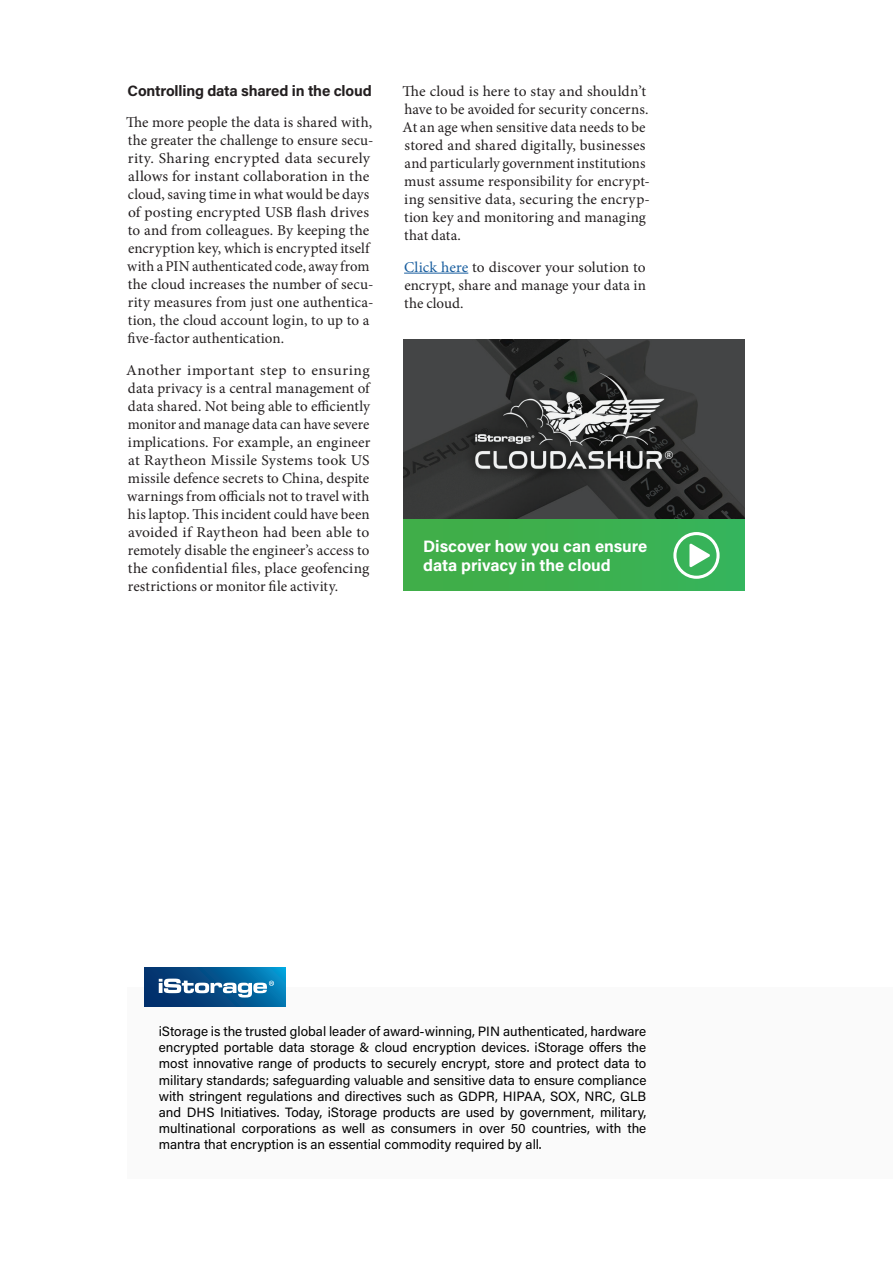
<style>
.page{position:relative;width:893px;height:1263px;background:#fff}
.page>*{position:absolute;margin:0;border:0;box-sizing:border-box;transform-origin:0 0}
.t1{font:700 16.5px/19.8px "Acumin Pro";color:#fff}
.t2{font:15px/18px "Minion Pro";letter-spacing:.005em;color:#231f20}
.t3{font:15px/18px "Minion Pro";letter-spacing:.005em;color:#231f20;text-align:justify;scale:1.04 1}
.t4{font:700 15px "Acumin Pro";letter-spacing:-.01em;color:#231f20}
.t5{font:13.5px/16.2px "Acumin Pro";color:#000;text-align:justify}
.s1{color:#175d9e}
</style>
<div class="page">
<hr style="left:404px;top:273px;width:64px;height:1px;background:#175d9e">
<img style="left:404px;top:340px;width:340px;height:180px">
<div style="left:404px;top:520px;width:340px;height:71px;background:linear-gradient(to right,#42ad45,#36b45a)"></div>
<svg style="left:673px;top:532px;width:47px;height:47px"></svg>
<div style="left:128px;top:987px;width:765px;height:191px;background:#fafafa"></div>
<svg style="left:145px;top:967px;width:141px;height:40px;background:#03548e"></svg>
<svg style="left:159px;top:978px;width:115px;height:19px"></svg>
<p class="t4" style="left:128px;top:80px;width:246px">Controlling data shared in the cloud</p>
<p class="t2" style="left:126px;top:114px;width:249px">The more people the data is shared with, the greater the challenge to ensure secu&shy;rity. Sharing encrypted data securely allows for instant collaboration in the cloud, saving time in what would be days of posting encrypted USB flash drives to and from colleagues. By keeping the encryption key, which is encrypted itself with a PIN authenticated code, away from the cloud increases the number of secu&shy;rity measures from just one authentica&shy;tion, the cloud account login, to up to a five-factor authentication.</p>
<p class="t3" style="left:126px;top:361px;width:236px">Another important step to ensuring data privacy is a central management of data shared. Not being able to efficiently monitor and manage data can have severe implications. For example, an engineer at Raytheon Missile Systems took US missile defence secrets to China, despite warnings from officials not to travel with his laptop. This incident could have been avoided if Raytheon had been able to remotely disable the engineer’s access to the confidential files, place geofencing restrictions or monitor file activity.</p>
<p class="t2" style="left:403px;top:83px;width:249px">The cloud is here to stay and shouldn’t have to be avoided for security concerns.<br>At an age when sensitive data needs to be stored and shared digitally, businesses and particularly government institutions must assume responsibility for encrypt&shy;ing sensitive data, securing the encryp&shy;tion key and monitoring and managing that data.</p>
<p class="t2" style="left:404px;top:258px;width:243px;text-align:justify"><span class="s1">Click here</span> to discover your solution to encrypt, share and manage your data in the cloud.</p>
<p class="t1" style="left:423px;top:535px;width:226px">Discover how you can ensure data privacy in the cloud</p>
<p class="t5" style="left:159px;top:1023px;width:489px">iStorage is the trusted global leader of award-winning, PIN authenticated, hardware encrypted portable data storage &amp; cloud encryption devices. iStorage offers the most innovative range of products to securely encrypt, store and protect data to military standards; safeguarding valuable and sensitive data to ensure compliance with stringent regulations and directives such as GDPR, HIPAA, SOX, NRC, GLB and DHS Initiatives. Today, iStorage products are used by government, military, multinational corporations as well as consumers in over 50 countries, with the mantra that encryption is an essential commodity required by all.</p>
</div>
